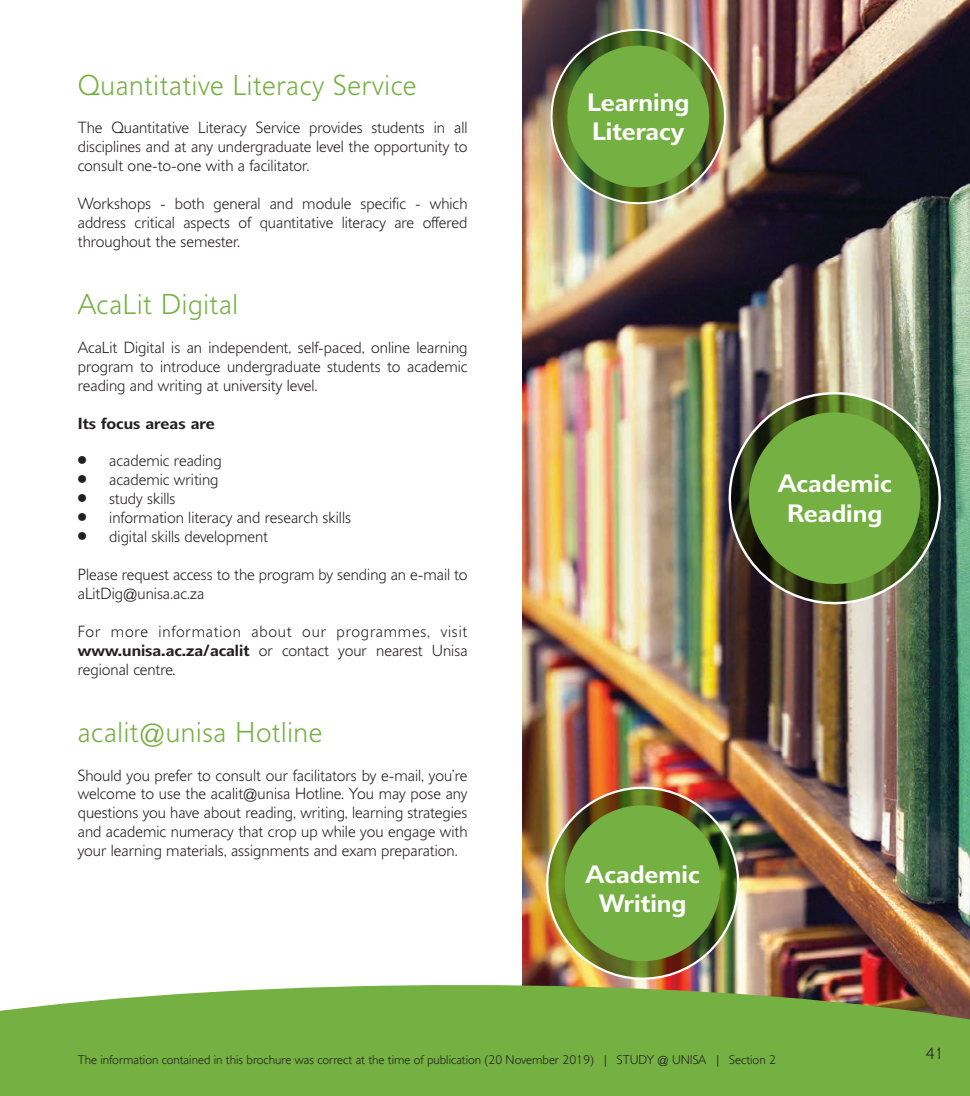
<style>
.page{position:relative;width:970px;height:1096px;background:#fff}
.page>*{position:absolute;margin:0;border:0;box-sizing:border-box;transform-origin:0 0}
.Paragraph_headings{font:300 28px "Delargo DT";letter-spacing:.025em;color:#75b042}
.intro_Paragraph{font:600 24.5px/29.4px "Delargo DT";color:#fff}
.text{font:300 15.75px/18.9px "Delargo DT";color:#231f20;text-align:justify}
.text-2{font:600 15.75px "Delargo DT";color:#231f20}
.footnote{font:300 12.25px "Delargo DT";color:#231f20}
.s1{font-weight:600}
</style>
<div class="page">
<img style="left:522px;top:0;width:447px;height:985px">
<svg style="left:0;top:985px;width:969px;height:110px;fill:#75b042"></svg>
<img style="left:712px;top:379px;width:244px;height:241px">
<img style="left:531px;top:775px;width:222px;height:219px">
<img style="left:537px;top:18px;width:202px;height:199px">
<svg style="left:737px;top:401px;width:194px;height:194px"></svg>
<img style="left:554px;top:794px;width:176px;height:177px">
<svg style="left:0;top:1090px;width:3px;height:6px"></svg>
<p class="Paragraph_headings" style="left:78px;top:67px;width:340px">Quantitative Literacy Service</p>
<p class="text" style="left:78px;top:118px;width:391px">The Quantitative Literacy Service provides students in all disciplines and at any undergraduate level the opportunity to consult one-to-one with a facilitator.</p>
<p class="text" style="left:78px;top:194px;width:391px">Workshops - both general and module specific - which address critical aspects of quantitative literacy are offered throughout the semester.</p>
<p class="Paragraph_headings" style="left:78px;top:287px;width:162px">AcaLit Digital</p>
<p class="text" style="left:78px;top:337px;width:391px">AcaLit Digital is an independent, self-paced, online learning program to introduce undergraduate students to academic reading and writing at university level.</p>
<p class="text-2" style="left:78px;top:413px;width:138px">Its focus areas are</p>
<p class="text" style="left:78px;top:451px;width:145px">• academic reading</p>
<p class="text" style="left:78px;top:470px;width:142px">• academic writing</p>
<p class="text" style="left:78px;top:489px;width:99px">• study skills</p>
<p class="text" style="left:78px;top:507px;width:275px">• information literacy and research skills</p>
<p class="text" style="left:78px;top:526px;width:192px">• digital skills development</p>
<p class="text" style="left:78px;top:564px;width:391px">Please request access to the program by sending an e-mail to aLitDig@unisa.ac.za</p>
<p class="text" style="left:78px;top:621px;width:391px">For more information about our programmes, visit <span class="s1">www.unisa.ac.za/acalit</span> or contact your nearest Unisa regional centre.</p>
<p class="Paragraph_headings" style="left:78px;top:714px;width:246px">acalit@unisa Hotline</p>
<p class="text" style="left:78px;top:765px;width:391px">Should you prefer to consult our facilitators by e-mail, you’re welcome to use the acalit@unisa Hotline. You may pose any questions you have about reading, writing, learning strategies and academic numeracy that crop up while you engage with your learning materials, assignments and exam preparation.</p>
<p class="intro_Paragraph" style="left:587px;top:87px;width:103px">Learning<br>Literacy</p>
<p class="intro_Paragraph" style="left:777px;top:468px;width:115px">Academic</p>
<p class="intro_Paragraph" style="left:786px;top:497px;width:96px">Reading</p>
<p class="intro_Paragraph" style="left:585px;top:858px;width:115px">Academic</p>
<p class="intro_Paragraph" style="left:598px;top:887px;width:89px">Writing</p>
<p class="footnote" style="left:78px;top:1051px;width:699px">The information contained in this brochure was correct at the time of publication (20 November 2019) | STUDY @ UNISA | Section 2</p>
<p class="text" style="left:925px;top:1043px;width:19px">41</p>
</div>
